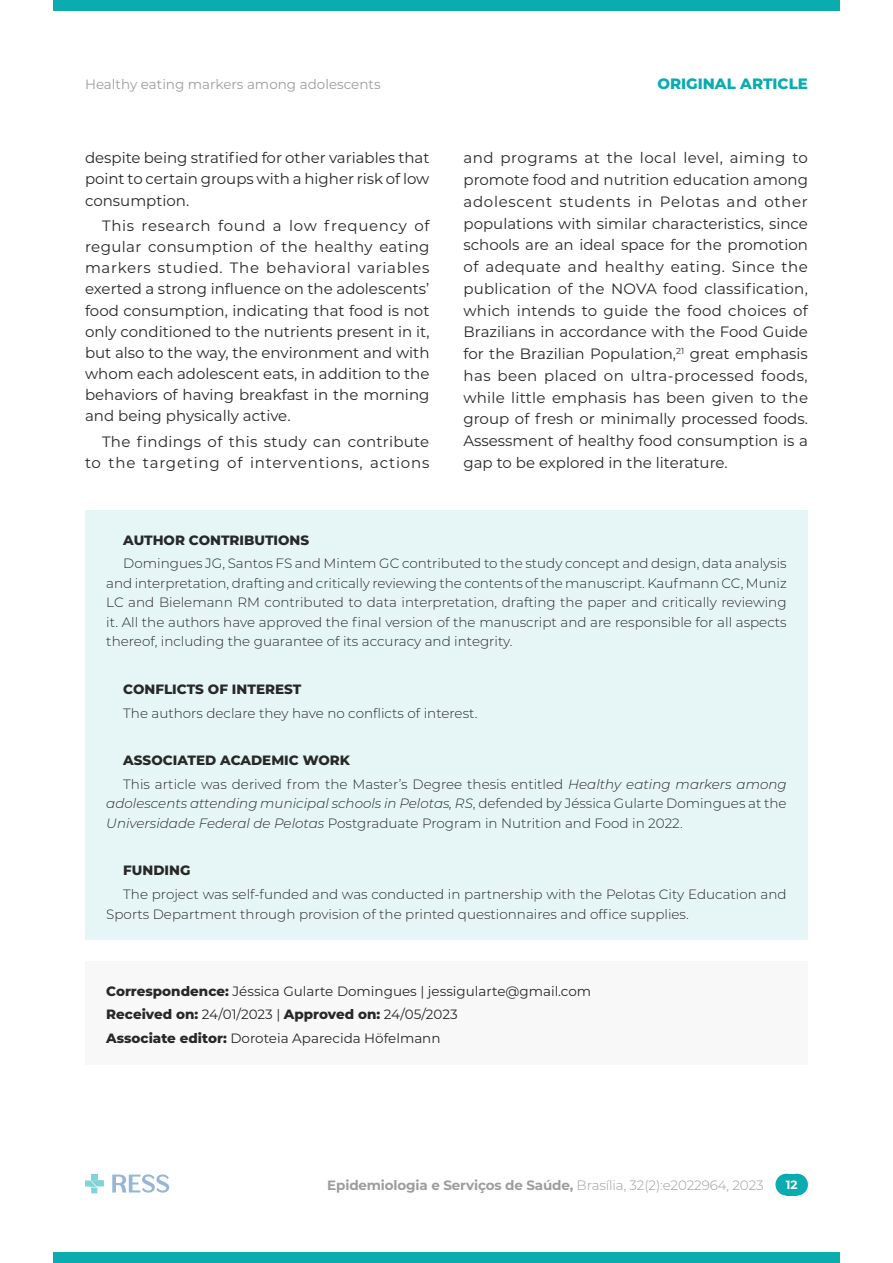
<style>
.page{position:relative;width:893px;height:1263px;background:#fff}
.page>*{position:absolute;margin:0;border:0;box-sizing:border-box;transform-origin:0 0}
.t1{font:15px/21.8px "Montserrat";color:#282827;text-align:justify}
.t2{font:15px/21.1px "Montserrat";letter-spacing:.035em;color:#282827;text-align:right}
.t3{font:800 15px "Montserrat";color:#0aacaf}
.t4{font:300 13.5px/19.5px "Montserrat";color:#282827}
.t5{font:13.5px/23.7px "Montserrat";color:#282827}
.t6{font:700 13.5px "Montserrat";letter-spacing:-.01em;color:#9d9d9c}
.t7{font:800 13.5px "Montserrat";color:#282827}
.t8{font:13.5px "Montserrat";color:#9d9d9c}
.t9{font:700 12px "Montserrat";color:#fff}
.s1{font-weight:800}
.s2{font-style:italic}
.s3{font-weight:300}
</style>
<div class="page">
<div style="left:53px;top:0;width:787px;height:11px;background:#0aacaf"></div>
<div style="left:53px;top:1252px;width:787px;height:11px;background:#0aacaf"></div>
<div style="left:775px;top:1174px;width:22px;height:21px;background:#0aacaf;border-radius:50%"></div>
<div style="left:786px;top:1174px;width:22px;height:21px;background:#0aacaf;border-radius:50%"></div>
<div style="left:786px;top:1174px;width:11px;height:21px;background:#0aacaf"></div>
<svg style="left:85px;top:1174px;width:19px;height:19px"></svg>
<svg style="left:112px;top:1174px;width:57px;height:19px"></svg>
<div style="left:85px;top:510px;width:723px;height:430px;background:#e6f6f7"></div>
<div style="left:85px;top:961px;width:723px;height:103px;background:#f8f8f8"></div>
<p class="t8" style="left:85px;top:75px;width:297px">Healthy eating markers among adolescents</p>
<p class="t3" style="left:657px;top:73px;width:152px">ORIGINAL ARTICLE</p>
<p class="t1" style="left:85px;top:147px;width:346px;line-height:21.1px">despite being stratified for other variables that point to certain groups with a higher risk of low consumption.</p>
<p class="t1" style="left:85px;top:215px;width:346px;line-height:21.1px;text-indent:17px">This research found a low frequency of regular consumption of the healthy eating markers studied. The behavioral variables exerted a strong influence on the adolescents’ food consumption, indicating that food is not only conditioned to the nutrients present in it, but also to the way, the environment and with whom each adolescent eats, in addition to the behaviors of having breakfast in the morning and being physically active.</p>
<p class="t2" style="left:85px;top:430px;width:346px">The findings of this study can contribute to the targeting of interventions, actions</p>
<p class="t1" style="left:463px;top:147px;width:346px">and programs at the local level, aiming to promote food and nutrition education among adolescent students in Pelotas and other populations with similar characteristics, since schools are an ideal space for the promotion of adequate and healthy eating. Since the publication of the NOVA food classification, which intends to guide the food choices of Brazilians in accordance with the Food Guide for the Brazilian Population,<sup>21</sup> great emphasis has been placed on ultra-processed foods, while little emphasis has been given to the group of fresh or minimally processed foods.<br>Assessment of healthy food consumption is a gap to be explored in the literature.</p>
<p class="t7" style="left:123px;top:530px;width:187px">AUTHOR CONTRIBUTIONS</p>
<p class="t4" style="left:106px;top:553px;width:682px;text-align:justify;text-indent:17px">Domingues JG, Santos FS and Mintem GC contributed to the study concept and design, data analysis and interpretation, drafting and critically reviewing the contents of the manuscript. Kaufmann CC, Muniz LC and Bielemann RM contributed to data interpretation, drafting the paper and critically reviewing it. All the authors have approved the final version of the manuscript and are responsible for all aspects thereof, including the guarantee of its accuracy and integrity.</p>
<p class="t7" style="left:123px;top:679px;width:179px">CONFLICTS OF INTEREST</p>
<p class="t4" style="left:123px;top:703px;width:356px">The authors declare they have no conflicts of interest.</p>
<p class="t4" style="left:123px;top:748px;width:665px;line-height:23.7px"><span class="s1">ASSOCIATED ACADEMIC WORK<br></span>This article was derived from the Master’s Degree thesis entitled <span class="s2">Healthy eating markers among</span></p>
<p class="t4" style="left:106px;top:793px;width:682px"><span class="s2">adolescents attending municipal schools in Pelotas, RS</span>, defended by Jéssica Gularte Domingues at the<br><span class="s2">Universidade Federal de Pelotas</span> Postgraduate Program in Nutrition and Food in 2022.</p>
<p class="t7" style="left:123px;top:861px;width:69px">FUNDING</p>
<p class="t4" style="left:106px;top:884px;width:682px;text-indent:17px">The project was self-funded and was conducted in partnership with the Pelotas City Education and<br>Sports Department through provision of the printed questionnaires and office supplies.</p>
<p class="t5" style="left:106px;top:978px;width:486px"><span class="s1">Correspondence:</span> Jéssica Gularte Domingues | jessigularte@gmail.com<br><span class="s1">Received on:</span> 24/01/2023 | <span class="s1">Approved on:</span> 24/05/2023<br><span class="s1">Associate editor:</span> Doroteia Aparecida Höfelmann</p>
<p class="t6" style="left:327px;top:1175px;width:438px">Epidemiologia e Serviços de Saúde, <span class="s3">Brasília, 32(2):e2022964, 2023</span></p>
<p class="t9" style="left:786px;top:1176px;width:13px">12</p>
</div>
